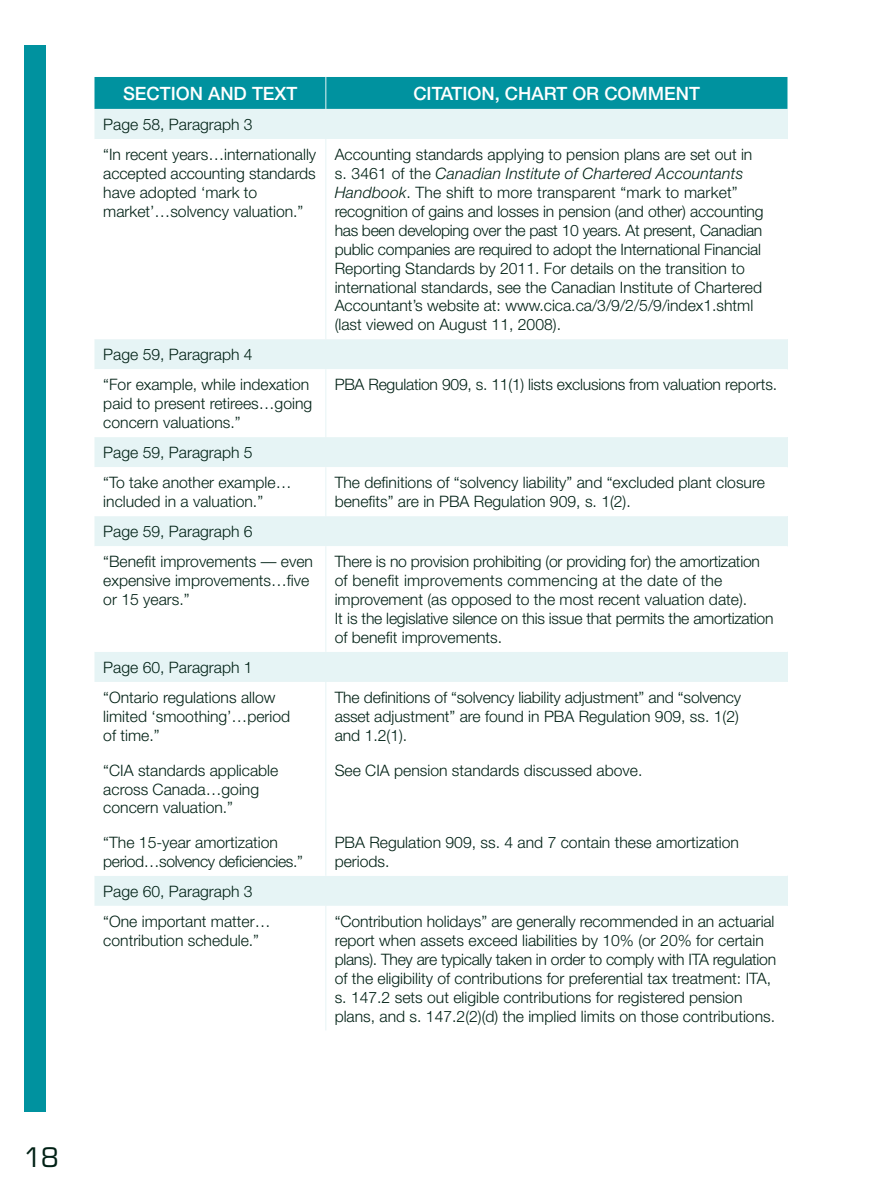
<style>
.page{position:relative;width:882px;height:1197px;background:#fff}
.page>*{position:absolute;margin:0;border:0;box-sizing:border-box;transform-origin:0 0}
.t1{font:26.25px "Eurostile";color:#002115}
.t2{font:500 18.38px "Helvetica Neue";color:#fff}
.t3{font:300 15.75px/18.9px "Helvetica Neue";color:#002115}
.t4{font:300 15.75px/18.9px "Helvetica Neue";letter-spacing:-.025em;color:#002115}
.s1{font-style:italic}
</style>
<div class="page">
<div style="left:24px;top:46px;width:22px;height:1066px;background:#00929f"></div>
<div style="left:94px;top:77px;width:694px;height:32px;background:#00929f"></div>
<div style="left:94px;top:109px;width:693px;height:30px;background:#e6f4f5"></div>
<svg style="left:94px;top:339px;width:693px;height:567px"></svg>
<hr style="left:787px;top:109px;width:1px;height:30px;background:#e6f4f5">
<hr style="left:325px;top:139px;width:1px;height:200px;background:#e6f4f5">
<hr style="left:787px;top:339px;width:1px;height:30px;background:#e6f4f5">
<hr style="left:325px;top:369px;width:1px;height:68px;background:#e6f4f5">
<hr style="left:787px;top:437px;width:1px;height:30px;background:#e6f4f5">
<hr style="left:325px;top:467px;width:1px;height:49px;background:#e6f4f5">
<hr style="left:787px;top:516px;width:1px;height:30px;background:#e6f4f5">
<hr style="left:325px;top:546px;width:1px;height:106px;background:#e6f4f5">
<hr style="left:787px;top:652px;width:1px;height:30px;background:#e6f4f5">
<hr style="left:325px;top:682px;width:1px;height:194px;background:#e6f4f5">
<hr style="left:787px;top:876px;width:1px;height:30px;background:#e6f4f5">
<hr style="left:325px;top:906px;width:1px;height:124px;background:#e6f4f5">
<hr style="left:325px;top:77px;width:1px;height:32px;background:#e6f4f5">
<p class="t2" style="left:123px;top:83px;width:176px">SECTION AND TEXT</p>
<p class="t2" style="left:413px;top:83px;width:288px">CITATION, CHART OR COMMENT</p>
<p class="t3" style="left:103px;top:109px;width:214px;line-height:30.1px">Page 58, Paragraph 3<br>“In recent years…internationally</p>
<p class="t3" style="left:103px;top:164px;width:214px">accepted accounting standards have adopted ‘mark to market’…solvency valuation.”</p>
<p class="t3" style="left:335px;top:145px;width:430px">Accounting standards applying to pension plans are set out in s. 3461 of the <span class="s1">Canadian Institute of Chartered Accountants Handbook</span>. The shift to more transparent “mark to market” recognition of gains and losses in pension (and other) accounting has been developing over the past 10 years. At present, Canadian public companies are required to adopt the International Financial Reporting Standards by 2011. For details on the transition to international standards, see the Canadian Institute of Chartered Accountant’s website at: www.cica.ca/3/9/2/5/9/index1.shtml (last viewed on August 11, 2008).</p>
<p class="t3" style="left:103px;top:339px;width:207px;line-height:30.1px">Page 59, Paragraph 4<br>“For example, while indexation</p>
<p class="t3" style="left:103px;top:394px;width:210px">paid to present retirees…going concern valuations.”</p>
<p class="t3" style="left:103px;top:437px;width:190px;line-height:30.1px">Page 59, Paragraph 5<br>“To take another example…</p>
<p class="t3" style="left:103px;top:492px;width:161px">included in a valuation.”</p>
<p class="t3" style="left:103px;top:516px;width:211px;line-height:30.1px">Page 59, Paragraph 6<br>“Benefit improvements — even</p>
<p class="t3" style="left:103px;top:571px;width:207px">expensive improvements…five or 15 years.”</p>
<p class="t3" style="left:103px;top:652px;width:174px;line-height:30.1px">Page 60, Paragraph 1 “Ontario regulations allow</p>
<p class="t3" style="left:103px;top:707px;width:188px">limited ‘smoothing’…period of time.”</p>
<p class="t3" style="left:103px;top:760px;width:177px">“CIA standards applicable across Canada…going concern valuation.”</p>
<p class="t4" style="left:103px;top:833px;width:201px">“The 15-year amortization period…solvency deficiencies.”</p>
<p class="t3" style="left:103px;top:876px;width:169px;line-height:30.1px">Page 60, Paragraph 3 “One important matter…</p>
<p class="t3" style="left:103px;top:931px;width:157px">contribution schedule.”</p>
<p class="t3" style="left:335px;top:375px;width:444px">PBA Regulation 909, s. 11(1) lists exclusions from valuation reports.</p>
<p class="t3" style="left:335px;top:473px;width:432px">The definitions of “solvency liability” and “excluded plant closure benefits” are in PBA Regulation 909, s. 1(2).</p>
<p class="t3" style="left:335px;top:552px;width:440px">There is no provision prohibiting (or providing for) the amortization of benefit improvements commencing at the date of the improvement (as opposed to the most recent valuation date).<br>It is the legislative silence on this issue that permits the amortization of benefit improvements.</p>
<p class="t3" style="left:335px;top:688px;width:408px">The definitions of “solvency liability adjustment” and “solvency asset adjustment” are found in PBA Regulation 909, ss. 1(2) and 1.2(1).</p>
<p class="t3" style="left:335px;top:760px;width:309px">See CIA pension standards discussed above.</p>
<p class="t3" style="left:335px;top:833px;width:406px">PBA Regulation 909, ss. 4 and 7 contain these amortization periods.</p>
<p class="t3" style="left:335px;top:912px;width:443px">“Contribution holidays” are generally recommended in an actuarial report when assets exceed liabilities by 10% (or 20% for certain plans). They are typically taken in order to comply with ITA regulation of the eligibility of contributions for preferential tax treatment: ITA, s. 147.2 sets out eligible contributions for registered pension plans, and s. 147.2(2)(d) the implied limits on those contributions.</p>
<p class="t1" style="left:23px;top:1142px;width:37px">18</p>
</div>
